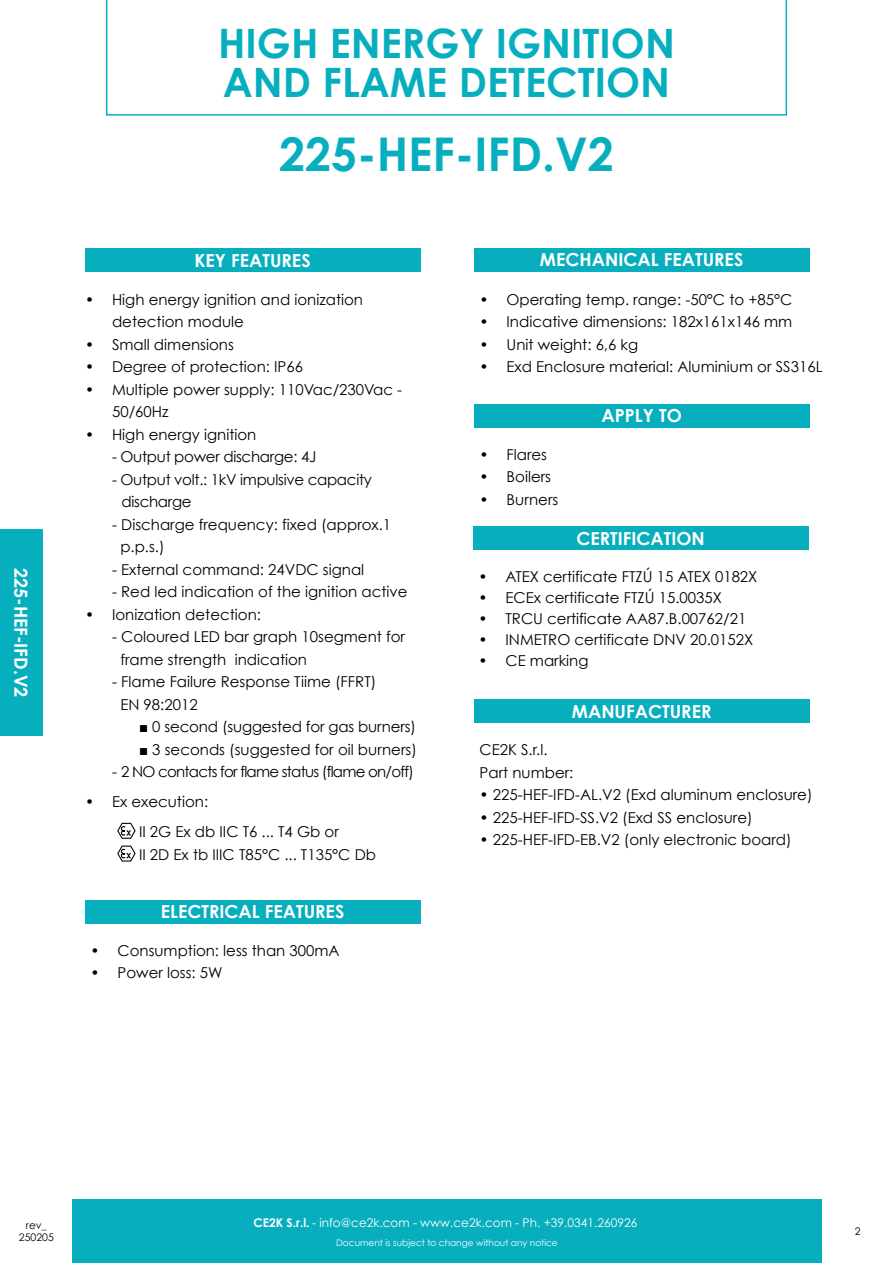
<style>
.page{position:relative;width:893px;height:1263px;background:#fff}
.page>*{position:absolute;margin:0;border:0;box-sizing:border-box;transform-origin:0 0}
.t1{font:700 46.5px "Century Gothic";color:#07afbe}
.t2{font:700 40.5px/39px "Century Gothic";color:#07afbe}
.t3{font:700 18px "Century Gothic";color:#fff}
.t4{font:15px/22.5px "Century Gothic";color:#000}
.t5{font:15px/22.5px "Century Gothic";letter-spacing:-.02em;color:#000}
.t6{font:15px "Century Gothic";letter-spacing:-.05em;color:#000}
.t7{font:12px "Century Gothic";color:#fff}
.t8{font:10.5px/12.6px "Century Gothic";color:#000;text-align:center}
.t9{font:9px "Century Gothic";color:#fff}
.s1{font-weight:700}
</style>
<div class="page">
<div style="left:72px;top:1199px;width:750px;height:64px;background:#07afbe"></div>
<svg style="left:106px;top:0;width:681px;height:116px"></svg>
<div style="left:85px;top:249px;width:335px;height:23px;background:#07afbe"></div>
<div style="left:474px;top:249px;width:335px;height:23px;background:#07afbe"></div>
<div style="left:473px;top:526px;width:335px;height:24px;background:#07afbe"></div>
<div style="left:85px;top:900px;width:335px;height:23px;background:#07afbe"></div>
<div style="left:474px;top:404px;width:335px;height:23px;background:#07afbe"></div>
<div style="left:474px;top:699px;width:335px;height:24px;background:#07afbe"></div>
<div style="left:0;top:529px;width:43px;height:207px;background:#07afbe"></div>
<svg style="left:117px;top:823px;width:19px;height:16px"></svg>
<svg style="left:117px;top:845px;width:19px;height:16px"></svg>
<p class="t3" style="left:35px;top:568px;width:131px;rotate:90deg">225-HEF-IFD.V2</p>
<h2 class="t2" style="left:218px;top:22px;width:458px">HIGH ENERGY IGNITION<br>AND FLAME DETECTION</h2>
<h1 class="t1" style="left:279px;top:118px;width:336px">225-HEF-IFD.V2</h1>
<p class="t3" style="left:194px;top:247px;width:118px">KEY FEATURES</p>
<p class="t4" style="left:112px;top:288px;width:253px;text-indent:-27px">• High energy ignition and ionization detection module</p>
<p class="t4" style="left:85px;top:333px;width:150px">• Small dimensions</p>
<p class="t4" style="left:85px;top:355px;width:220px">• Degree of protection: IP66</p>
<p class="t4" style="left:112px;top:378px;width:292px;text-indent:-27px">• Multiple power supply: 110Vac/230Vac -<br>50/60Hz</p>
<p class="t4" style="left:85px;top:423px;width:173px">• High energy ignition</p>
<p class="t5" style="left:112px;top:445px;width:206px">- Output power discharge: 4J</p>
<p class="t5" style="left:122px;top:468px;width:252px;text-indent:-9px">- Output volt.: 1kV impulsive capacity discharge</p>
<p class="t4" style="left:120px;top:513px;width:272px;text-indent:-8px">- Discharge frequency: fixed (approx.1 p.p.s.)</p>
<p class="t4" style="left:112px;top:558px;width:254px">- External command: 24VDC signal</p>
<p class="t4" style="left:112px;top:580px;width:297px">- Red led indication of the ignition active</p>
<p class="t4" style="left:85px;top:603px;width:177px">• Ionization detection:</p>
<p class="t4" style="left:120px;top:625px;width:286px;text-indent:-8px">- Coloured LED bar graph 10segment for frame strength indication</p>
<p class="t4" style="left:120px;top:670px;width:257px;text-indent:-8px">- Flame Failure Response Tiime (FFRT)<br>EN 98:2012</p>
<p class="t4" style="left:139px;top:715px;width:279px"><span class="s1">■</span> 0 second (suggested for gas burners)</p>
<p class="t4" style="left:139px;top:738px;width:279px"><span class="s1">■</span> 3 seconds (suggested for oil burners)</p>
<p class="t6" style="left:112px;top:763px;width:303px">- 2 NO contacts for flame status (flame on/off)</p>
<p class="t4" style="left:139px;top:787px;width:201px;line-height:30px;text-indent:-54px">• Ex execution:<br>II 2G Ex db IIC T6 ... T4 Gb or</p>
<p class="t4" style="left:139px;top:843px;width:238px">II 2D Ex tb IIIC T85°C ... T135°C Db</p>
<p class="t3" style="left:161px;top:898px;width:185px">ELECTRICAL FEATURES</p>
<p class="t4" style="left:90px;top:939px;width:251px">• Consumption: less than 300mA</p>
<p class="t4" style="left:90px;top:961px;width:134px">• Power loss: 5W</p>
<p class="t3" style="left:540px;top:246px;width:205px">MECHANICAL FEATURES</p>
<p class="t4" style="left:480px;top:288px;width:314px">• Operating temp. range: -50°C to +85°C</p>
<p class="t4" style="left:480px;top:310px;width:314px">• Indicative dimensions: 182x161x146 mm</p>
<p class="t4" style="left:480px;top:333px;width:160px">• Unit weight: 6,6 kg</p>
<p class="t4" style="left:480px;top:355px;width:344px">• Exd Enclosure material: Aluminium or SS316L</p>
<p class="t4" style="left:480px;top:443px;width:69px">• Flares</p>
<p class="t4" style="left:480px;top:465px;width:73px">• Boilers</p>
<p class="t4" style="left:480px;top:488px;width:80px">• Burners</p>
<p class="t3" style="left:601px;top:402px;width:82px">APPLY TO</p>
<p class="t3" style="left:576px;top:524px;width:130px">CERTIFICATION</p>
<p class="t4" style="left:478px;top:565px;width:280px">• ATEX certificate FTZÚ 15 ATEX 0182X</p>
<p class="t4" style="left:478px;top:586px;width:245px">• ECEx certificate FTZÚ 15.0035X</p>
<p class="t4" style="left:478px;top:607px;width:269px">• TRCU certificate AA87.B.00762/21</p>
<p class="t4" style="left:478px;top:628px;width:276px">• INMETRO certificate DNV 20.0152X</p>
<p class="t4" style="left:478px;top:649px;width:111px">• CE marking</p>
<p class="t3" style="left:572px;top:698px;width:141px">MANUFACTURER</p>
<p class="t4" style="left:480px;top:738px;width:95px">CE2K S.r.l.<br>Part number:</p>
<p class="t4" style="left:480px;top:783px;width:334px">• 225-HEF-IFD-AL.V2 (Exd aluminum enclosure)</p>
<p class="t4" style="left:480px;top:806px;width:275px">• 225-HEF-IFD-SS.V2 (Exd SS enclosure)</p>
<p class="t4" style="left:480px;top:828px;width:314px">• 225-HEF-IFD-EB.V2 (only electronic board)</p>
<p class="t7" style="left:253px;top:1216px;width:385px"><span class="s1">CE2K S.r.l.</span> - info@ce2k.com - www.ce2k.com - Ph. +39.0341.260926</p>
<p class="t9" style="left:336px;top:1237px;width:223px">Document is subject to change without any notice</p>
<p class="t8" style="left:19px;top:1218px;width:36px">rev_<br>250205</p>
<p class="t8" style="left:855px;top:1225px;width:7px">2</p>
</div>
